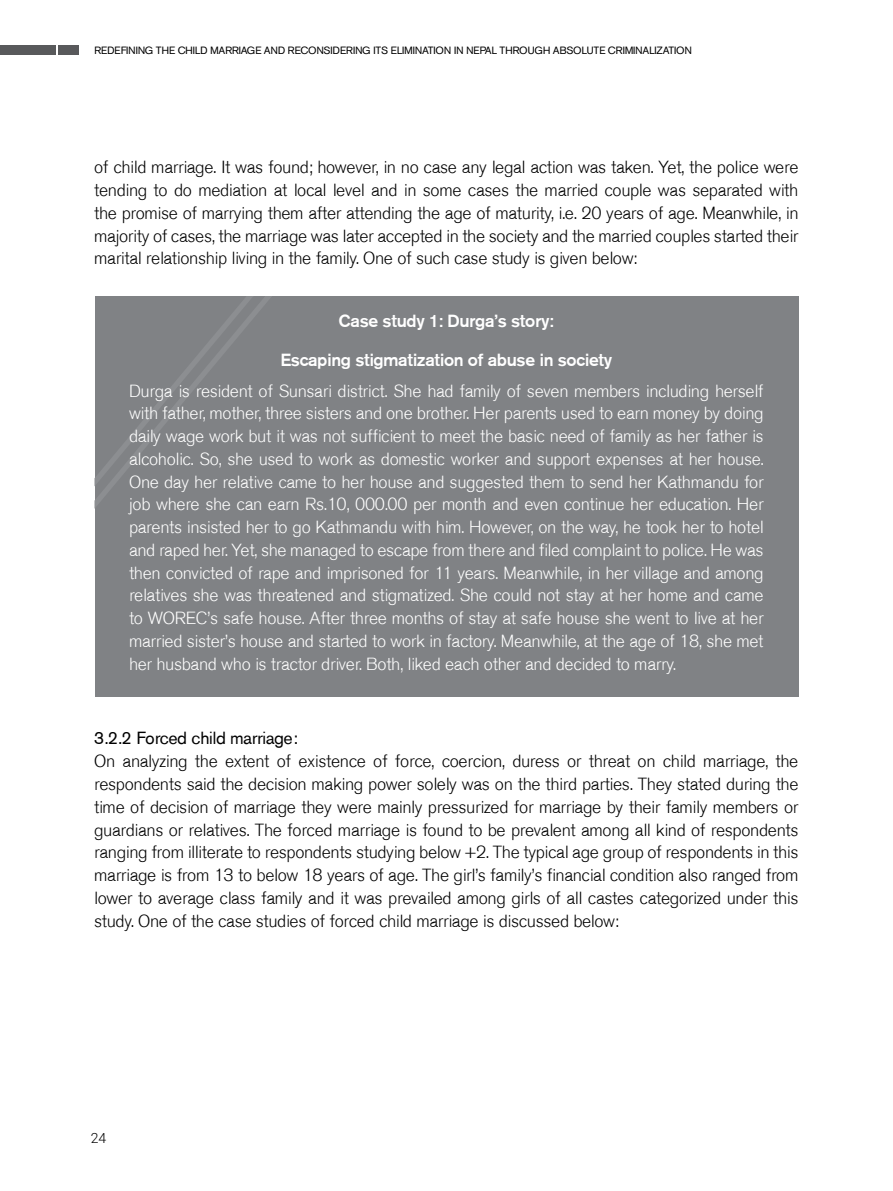
<style>
.page{position:relative;width:893px;height:1191px;background:#fff}
.page>*{position:absolute;margin:0;border:0;box-sizing:border-box;transform-origin:0 0}
.t1{font:300 17.5px/22.8px "A750 Sans";color:#000;text-align:justify}
.t2{font:300 17.5px/22.8px "A750 Sans";color:#fff;text-align:justify}
.t3{font:500 17.5px "A750 Sans";color:#fff}
.t4{font:17.5px "A750 Sans";color:#000}
.t5{font:300 14px "Roboto";color:#000}
.t6{font:10.5px "A750 Sans";color:#000}
</style>
<div class="page">
<div style="left:0;top:45px;width:79px;height:10px;background:#58595b"></div>
<svg style="left:56px;top:45px;width:2px;height:10px"></svg>
<div style="left:94px;top:296px;width:704px;height:401px;background:#808285"></div>
<svg style="left:94px;top:296px;width:177px;height:213px"></svg>
<p class="t6" style="left:94px;top:45px;width:599px">REDEFINING THE CHILD MARRIAGE AND RECONSIDERING ITS ELIMINATION IN NEPAL THROUGH ABSOLUTE CRIMINALIZATION</p>
<p class="t1" style="left:94px;top:156px;width:705px">of child marriage. It was found; however, in no case any legal action was taken. Yet, the police were tending to do mediation at local level and in some cases the married couple was separated with the promise of marrying them after attending the age of maturity, i.e. 20 years of age. Meanwhile, in majority of cases, the marriage was later accepted in the society and the married couples started their marital relationship living in the family. One of such case study is given below:</p>
<p class="t3" style="left:339px;top:311px;width:216px">Case study 1: Durga’s story:</p>
<p class="t3" style="left:281px;top:350px;width:333px">Escaping stigmatization of abuse in society</p>
<p class="t2" style="left:129px;top:379px;width:636px">Durga is resident of Sunsari district. She had family of seven members including herself with father, mother, three sisters and one brother. Her parents used to earn money by doing daily wage work but it was not sufficient to meet the basic need of family as her father is alcoholic. So, she used to work as domestic worker and support expenses at her house.<br>One day her relative came to her house and suggested them to send her Kathmandu for job where she can earn Rs.10, 000.00 per month and even continue her education. Her parents insisted her to go Kathmandu with him. However, on the way, he took her to hotel and raped her. Yet, she managed to escape from there and filed complaint to police. He was then convicted of rape and imprisoned for 11 years. Meanwhile, in her village and among relatives she was threatened and stigmatized. She could not stay at her home and came to WOREC’s safe house. After three months of stay at safe house she went to live at her married sister’s house and started to work in factory. Meanwhile, at the age of 18, she met her husband who is tractor driver. Both, liked each other and decided to marry.</p>
<p class="t4" style="left:94px;top:728px;width:204px">3.2.2 Forced child marriage:</p>
<p class="t1" style="left:94px;top:750px;width:705px">On analyzing the extent of existence of force, coercion, duress or threat on child marriage, the respondents said the decision making power solely was on the third parties. They stated during the time of decision of marriage they were mainly pressurized for marriage by their family members or guardians or relatives. The forced marriage is found to be prevalent among all kind of respondents ranging from illiterate to respondents studying below +2. The typical age group of respondents in this marriage is from 13 to below 18 years of age. The girl’s family’s financial condition also ranged from lower to average class family and it was prevailed among girls of all castes categorized under this study. One of the case studies of forced child marriage is discussed below:</p>
<p class="t5" style="left:91px;top:1128px;width:17px">24</p>
</div>
